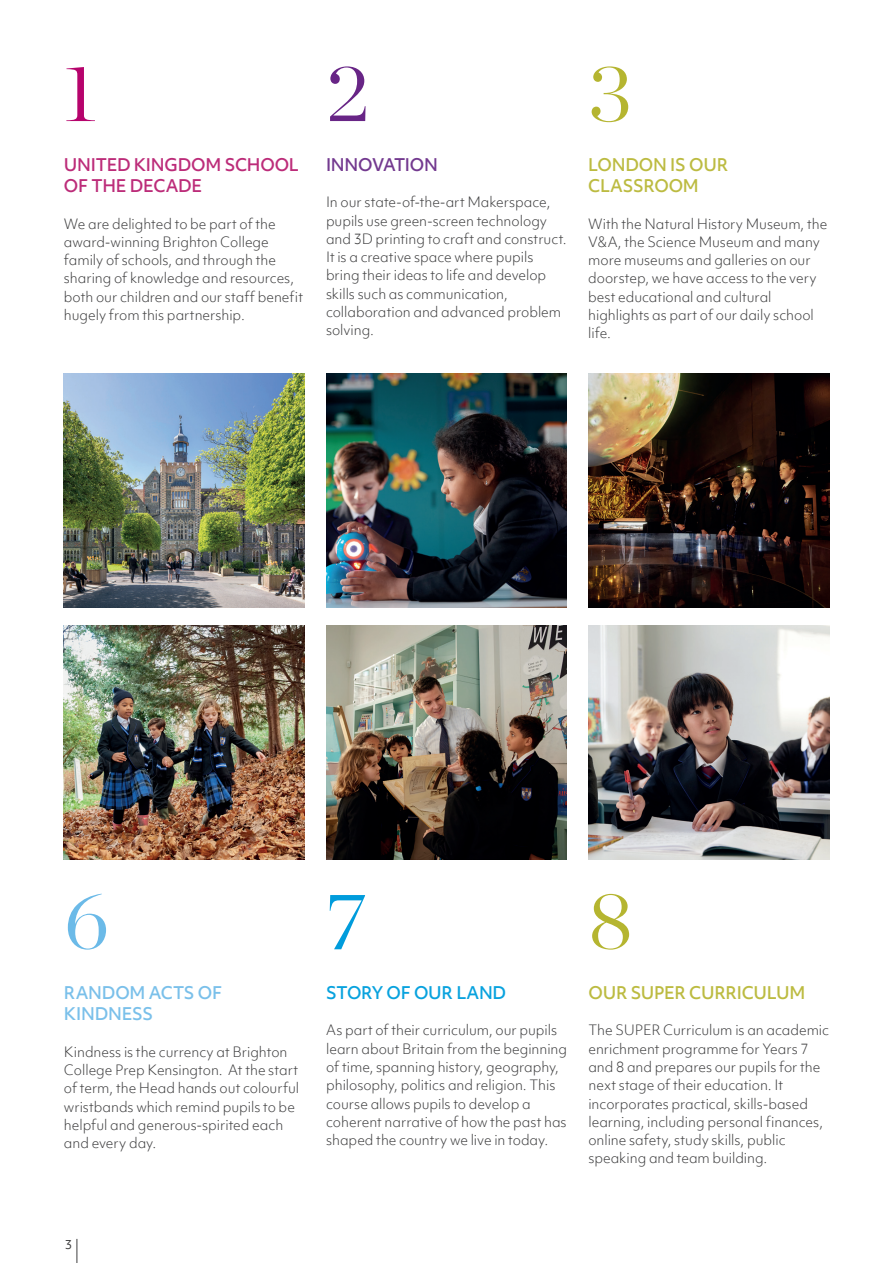
<style>
.page{position:relative;width:893px;height:1263px;background:#fff}
.page>*{position:absolute;margin:0;border:0;box-sizing:border-box;transform-origin:0 0}
.t1{font:300 81px "Chronicle Display";color:#b5b530}
.t2{font:300 81px "Chronicle Display";color:#b6036c}
.t3{font:300 81px "Chronicle Display";color:#682586}
.t4{font:300 81px "Chronicle Display";color:#6bbae8}
.t5{font:300 81px "Chronicle Display";color:#009cdc}
.t6{font:500 16.8px/21.3px "Objektiv Mk 1";letter-spacing:-.01em;color:#bcbb41;scale:.96 1}
.t7{font:500 16.8px/21.3px "Objektiv Mk 1";letter-spacing:-.01em;color:#bc2c79;scale:.96 1}
.t8{font:500 16.8px/21.3px "Objektiv Mk 1";letter-spacing:-.01em;color:#7ac0ea;scale:.96 1}
.t9{font:500 16.8px "Objektiv Mk 1";letter-spacing:-.01em;color:#08a2de;scale:.96 1}
.t10{font:500 16.8px "Objektiv Mk 1";letter-spacing:-.01em;color:#73398f;scale:.96 1}
.t11{font:300 13.65px/18.3px "Objektiv Mk 1";color:#3e3e3f;scale:.96 1}
.t12{font:12px "Objektiv Mk 1";color:#3e3e3f}
</style>
<div class="page">
<img style="left:64px;top:373px;width:241px;height:234px">
<img style="left:326px;top:373px;width:241px;height:234px">
<img style="left:588px;top:373px;width:241px;height:234px">
<img style="left:64px;top:625px;width:241px;height:234px">
<img style="left:326px;top:625px;width:241px;height:234px">
<img style="left:588px;top:625px;width:241px;height:234px">
<svg style="left:77px;top:1239px;width:1px;height:24px"></svg>
<h1 class="t2" style="left:64px;top:31px;width:34px">1</h1>
<h1 class="t3" style="left:326px;top:31px;width:45px">2</h1>
<h1 class="t1" style="left:588px;top:31px;width:45px">3</h1>
<p class="t7" style="left:64px;top:153px;width:246px">UNITED KINGDOM SCHOOL<br>OF THE DECADE</p>
<p class="t11" style="left:64px;top:214px;width:251px">We are delighted to be part of the award-winning Brighton College family of schools, and through the sharing of knowledge and resources, both our children and our staff benefit hugely from this partnership.</p>
<p class="t10" style="left:326px;top:153px;width:118px">INNOVATION</p>
<p class="t11" style="left:326px;top:193px;width:252px">In our state-of-the-art Makerspace, pupils use green-screen technology and 3D printing to craft and construct.<br>It is a creative space where pupils bring their ideas to life and develop skills such as communication, collaboration and advanced problem solving.</p>
<p class="t6" style="left:588px;top:153px;width:147px">LONDON IS OUR<br>CLASSROOM</p>
<p class="t11" style="left:588px;top:214px;width:251px">With the Natural History Museum, the<br>V&amp;A, the Science Museum and many more museums and galleries on our doorstep, we have access to the very best educational and cultural highlights as part of our daily school life.</p>
<h1 class="t4" style="left:64px;top:858px;width:47px">6</h1>
<h1 class="t5" style="left:326px;top:858px;width:42px">7</h1>
<h1 class="t1" style="left:588px;top:858px;width:46px">8</h1>
<p class="t8" style="left:64px;top:981px;width:166px">RANDOM ACTS OF<br>KINDNESS</p>
<p class="t11" style="left:64px;top:1042px;width:247px">Kindness is the currency at Brighton College Prep Kensington. At the start of term, the Head hands out colourful wristbands which remind pupils to be helpful and generous-spirited each and every day.</p>
<p class="t9" style="left:326px;top:981px;width:189px">STORY OF OUR LAND</p>
<p class="t11" style="left:326px;top:1021px;width:252px">As part of their curriculum, our pupils learn about Britain from the beginning of time, spanning history, geography, philosophy, politics and religion. This course allows pupils to develop a coherent narrative of how the past has shaped the country we live in today.</p>
<p class="t6" style="left:588px;top:981px;width:228px">OUR SUPER CURRICULUM</p>
<p class="t11" style="left:588px;top:1021px;width:252px">The SUPER Curriculum is an academic enrichment programme for Years 7 and 8 and prepares our pupils for the next stage of their education. It incorporates practical, skills-based learning, including personal finances, online safety, study skills, public speaking and team building.</p>
<p class="t12" style="left:65px;top:1236px;width:9px">3</p>
</div>
